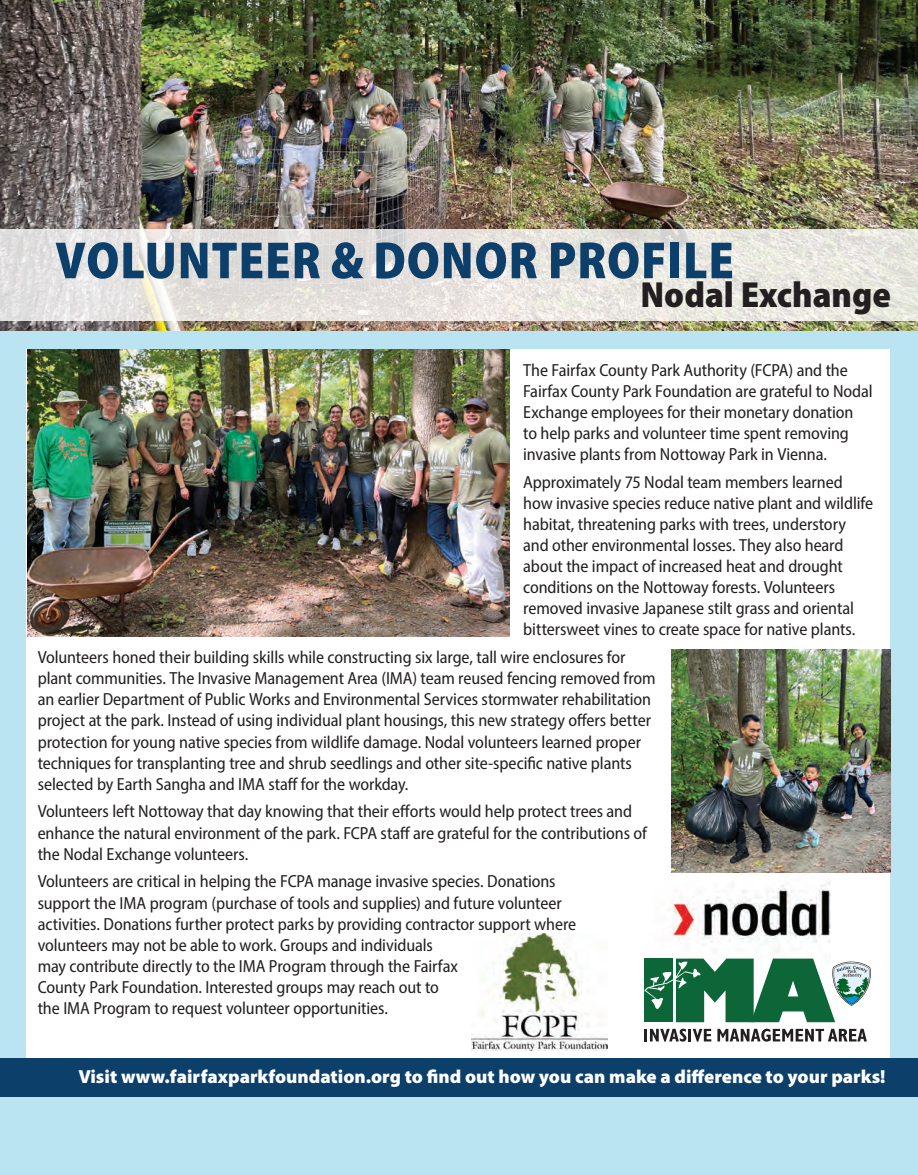
<style>
.page{position:relative;width:918px;height:1175px;background:#fff}
.page>*{position:absolute;margin:0;border:0;box-sizing:border-box;transform-origin:0 0}
.Headers_for_Sections{font:900 semi-condensed 52.65px "Myriad Pro";letter-spacing:.02em;color:#0c3f6a;scale:.95 1}
.Feature_Subhead{font:900 semi-condensed 36.45px "Myriad Pro";color:#231f20}
.t1{font:900 18.9px "Myriad Pro";color:#fff}
.Feature_Body{font:semi-condensed 17.55px/21px "Myriad Pro";letter-spacing:-.005em;color:#231f20}
</style>
<div class="page">
<img style="left:0;top:0;width:1px;height:555px">
<div style="left:1px;top:0;width:917px;height:1174px;background:#bbe4f3"></div>
<div style="left:27px;top:349px;width:863px;height:709px;background:#fff"></div>
<div style="left:0;top:1058px;width:918px;height:38px;background:#0c3f6a"></div>
<img style="left:1px;top:0;width:917px;height:331px">
<svg style="left:0;top:229px;width:918px;height:92px;background:#e6e4df"></svg>
<img style="left:27px;top:350px;width:483px;height:286px">
<img style="left:472px;top:933px;width:135px;height:117px">
<img style="left:672px;top:649px;width:219px;height:223px">
<img style="left:668px;top:882px;width:163px;height:70px">
<svg style="left:645px;top:958px;width:226px;height:64px"></svg>
<svg style="left:645px;top:1028px;width:66px;height:13px"></svg>
<svg style="left:717px;top:1028px;width:150px;height:13px"></svg>
<p class="Headers_for_Sections" style="left:55px;top:226px;width:716px">VOLUNTEER &amp; DONOR PROFILE</p>
<p class="Feature_Subhead" style="left:641px;top:271px;width:252px">Nodal Exchange</p>
<p class="Feature_Body" style="left:523px;top:359px;width:351px">The Fairfax County Park Authority (FCPA) and the Fairfax County Park Foundation are grateful to Nodal Exchange employees for their monetary donation<br>to help parks and volunteer time spent removing invasive plants from Nottoway Park in Vienna.</p>
<p class="Feature_Body" style="left:523px;top:471px;width:351px">Approximately 75 Nodal team members learned how invasive species reduce native plant and wildlife habitat, threatening parks with trees, understory and other environmental losses. They also heard about the impact of increased heat and drought conditions on the Nottoway forests. Volunteers removed invasive Japanese stilt grass and oriental bittersweet vines to create space for native plants.</p>
<p class="Feature_Body" style="left:38px;top:646px;width:620px">Volunteers honed their building skills while constructing six large, tall wire enclosures for plant communities. The Invasive Management Area (IMA) team reused fencing removed from an earlier Department of Public Works and Environmental Services stormwater rehabilitation project at the park. Instead of using individual plant housings, this new strategy offers better protection for young native species from wildlife damage. Nodal volunteers learned proper techniques for transplanting tree and shrub seedlings and other site-specific native plants selected by Earth Sangha and IMA staff for the workday.</p>
<p class="Feature_Body" style="left:38px;top:801px;width:611px">Volunteers left Nottoway that day knowing that their efforts would help protect trees and enhance the natural environment of the park. FCPA staff are grateful for the contributions of the Nodal Exchange volunteers.</p>
<p class="Feature_Body" style="left:38px;top:870px;width:540px">Volunteers are critical in helping the FCPA manage invasive species. Donations support the IMA program (purchase of tools and supplies) and future volunteer activities. Donations further protect parks by providing contractor support where volunteers may not be able to work. Groups and individuals<br>may contribute directly to the IMA Program through the Fairfax<br>County Park Foundation. Interested groups may reach out to<br>the IMA Program to request volunteer opportunities.</p>
<p class="t1" style="left:78px;top:1064px;width:809px">Visit www.fairfaxparkfoundation.org to find out how you can make a difference to your parks!</p>
</div>
